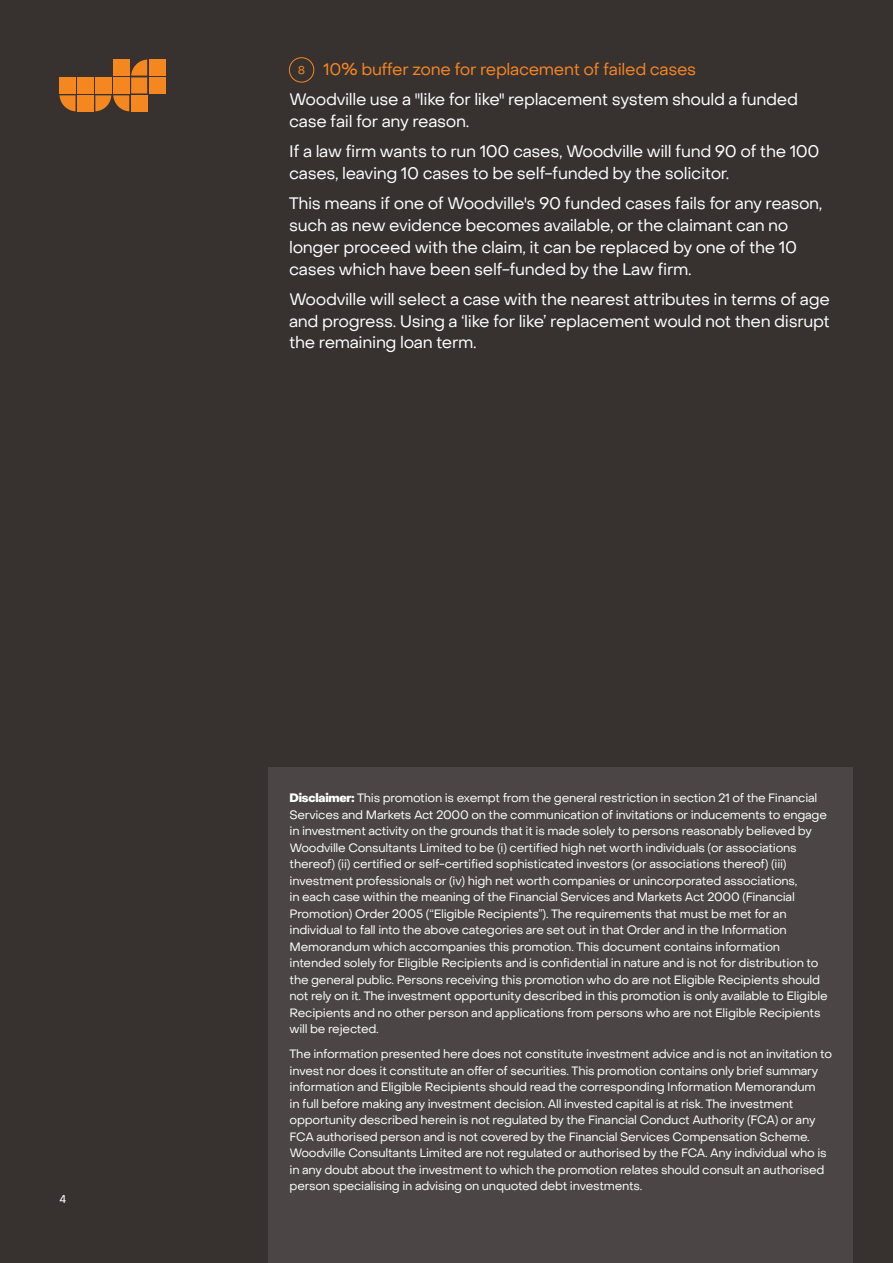
<style>
.page{position:relative;width:893px;height:1263px;background:#373130}
.page>*{position:absolute;margin:0;border:0;box-sizing:border-box;transform-origin:0 0}
.t1{font:16.5px/21.8px "PP Object Sans";letter-spacing:-.02em;color:#fff}
.t2{font:16.5px "PP Object Sans";letter-spacing:-.02em;color:#f58721}
.t3{font:12px/16.5px "PP Object Sans";letter-spacing:-.02em;color:#fff}
.t4{font:11.25px "PP Object Sans";color:#fff}
.t5{font:11.25px "PP Object Sans";color:#f58721}
.s1{font-weight:800}
</style>
<div class="page">
<svg style="left:60px;top:60px;width:87px;height:51px"></svg>
<div style="left:149px;top:77px;width:16px;height:16px;background:#f58721"></div>
<div style="left:149px;top:60px;width:16px;height:16px;background:#f58721"></div>
<div style="left:113px;top:60px;width:16px;height:16px;background:#f58721"></div>
<div style="left:289px;top:57px;width:25px;height:25px;border:1px solid #f58721;border-radius:50%"></div>
<div style="left:268px;top:767px;width:585px;height:496px;background:#4b4645"></div>
<p class="t4" style="left:60px;top:1192px;width:8px">4</p>
<h1 class="t2" style="left:323px;top:59px;width:374px">10% buffer zone for replacement of failed cases</h1>
<h1 class="t1" style="left:289px;top:89px;width:510px">Woodville use a "like for like" replacement system should a funded case fail for any reason.</h1>
<h1 class="t1" style="left:289px;top:141px;width:532px">If a law firm wants to run 100 cases, Woodville will fund 90 of the 100 cases, leaving 10 cases to be self-funded by the solicitor.</h1>
<p class="t1" style="left:289px;top:193px;width:535px">This means if one of Woodville's 90 funded cases fails for any reason, such as new evidence becomes available, or the claimant can no longer proceed with the claim, it can be replaced by one of the 10 cases which have been self-funded by the Law firm.</p>
<h1 class="t1" style="left:289px;top:288px;width:542px;text-align:justify">Woodville will select a case with the nearest attributes in terms of age and progress. Using a ‘like for like’ replacement would not then disrupt the remaining loan term.</h1>
<p class="t5" style="left:298px;top:63px;width:9px">8</p>
<p class="t3" style="left:290px;top:790px;width:540px"><span class="s1">Disclaimer:</span> This promotion is exempt from the general restriction in section 21 of the Financial Services and Markets Act 2000 on the communication of invitations or inducements to engage in investment activity on the grounds that it is made solely to persons reasonably believed by Woodville Consultants Limited to be (i) certified high net worth individuals (or associations thereof) (ii) certified or self-certified sophisticated investors (or associations thereof) (iii) investment professionals or (iv) high net worth companies or unincorporated associations,<br>in each case within the meaning of the Financial Services and Markets Act 2000 (Financial Promotion) Order 2005 (“Eligible Recipients”). The requirements that must be met for an individual to fall into the above categories are set out in that Order and in the Information Memorandum which accompanies this promotion. This document contains information intended solely for Eligible Recipients and is confidential in nature and is not for distribution to the general public. Persons receiving this promotion who do are not Eligible Recipients should not rely on it. The investment opportunity described in this promotion is only available to Eligible Recipients and no other person and applications from persons who are not Eligible Recipients will be rejected.</p>
<p class="t3" style="left:290px;top:1046px;width:544px">The information presented here does not constitute investment advice and is not an invitation to invest nor does it constitute an offer of securities. This promotion contains only brief summary information and Eligible Recipients should read the corresponding Information Memorandum<br>in full before making any investment decision. All invested capital is at risk. The investment opportunity described herein is not regulated by the Financial Conduct Authority (FCA) or any FCA authorised person and is not covered by the Financial Services Compensation Scheme.<br>Woodville Consultants Limited are not regulated or authorised by the FCA. Any individual who is in any doubt about the investment to which the promotion relates should consult an authorised person specialising in advising on unquoted debt investments.</p>
</div>
